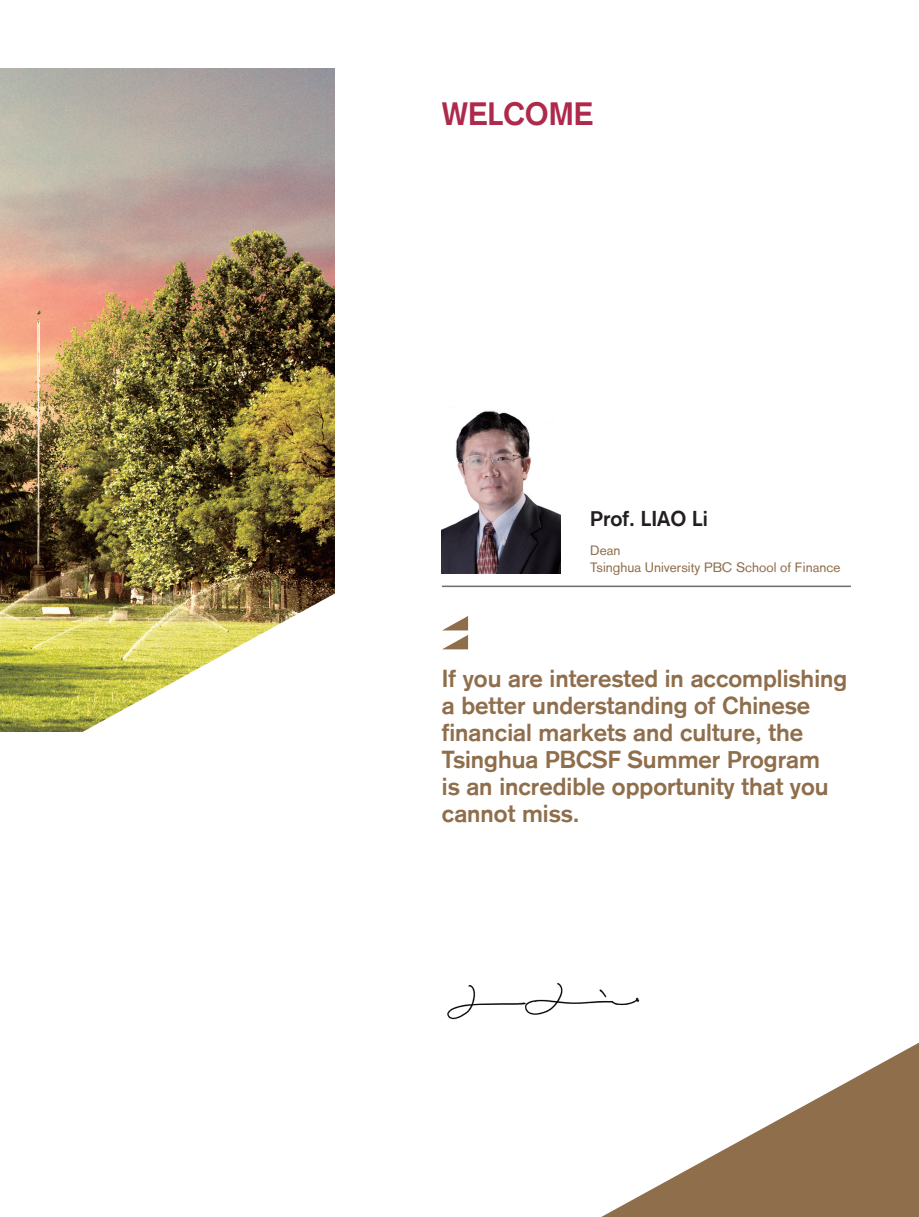
<style>
.page{position:relative;width:919px;height:1217px;background:#fff}
.page>*{position:absolute;margin:0;border:0;box-sizing:border-box;transform-origin:0 0}
.t1{font:700 31.5px "Akzidenz Grotesk";color:#ae294b}
.t2{font:700 24px/27px "Akzidenz Grotesk";color:#8f6e4c}
.t3{font:700 21px "Akzidenz Grotesk";color:#231f20}
.t4{font:13.5px "Akzidenz Grotesk";color:#8f6e4c}
</style>
<div class="page">
<img style="left:0;top:68px;width:334px;height:663px">
<img style="left:63px;top:587px;width:272px;height:145px">
<svg style="left:603px;top:1043px;width:315px;height:173px"></svg>
<hr style="left:442px;top:585px;width:408px;height:2px;background:#6c6d70">
<img style="left:442px;top:410px;width:118px;height:163px">
<svg style="left:442px;top:616px;width:26px;height:33px"></svg>
<img style="left:447px;top:983px;width:193px;height:37px">
<p class="t1" style="left:442px;top:95px;width:153px">WELCOME</p>
<p class="t3" style="left:590px;top:505px;width:119px">Prof. LIAO Li</p>
<p class="t4" style="left:590px;top:542px;width:32px">Dean</p>
<p class="t4" style="left:590px;top:559px;width:252px">Tsinghua University PBC School of Finance</p>
<p class="t2" style="left:442px;top:664px;width:407px">If you are interested in accomplishing a better understanding of Chinese financial markets and culture, the<br>Tsinghua PBCSF Summer Program<br>is an incredible opportunity that you cannot miss.</p>
</div>
